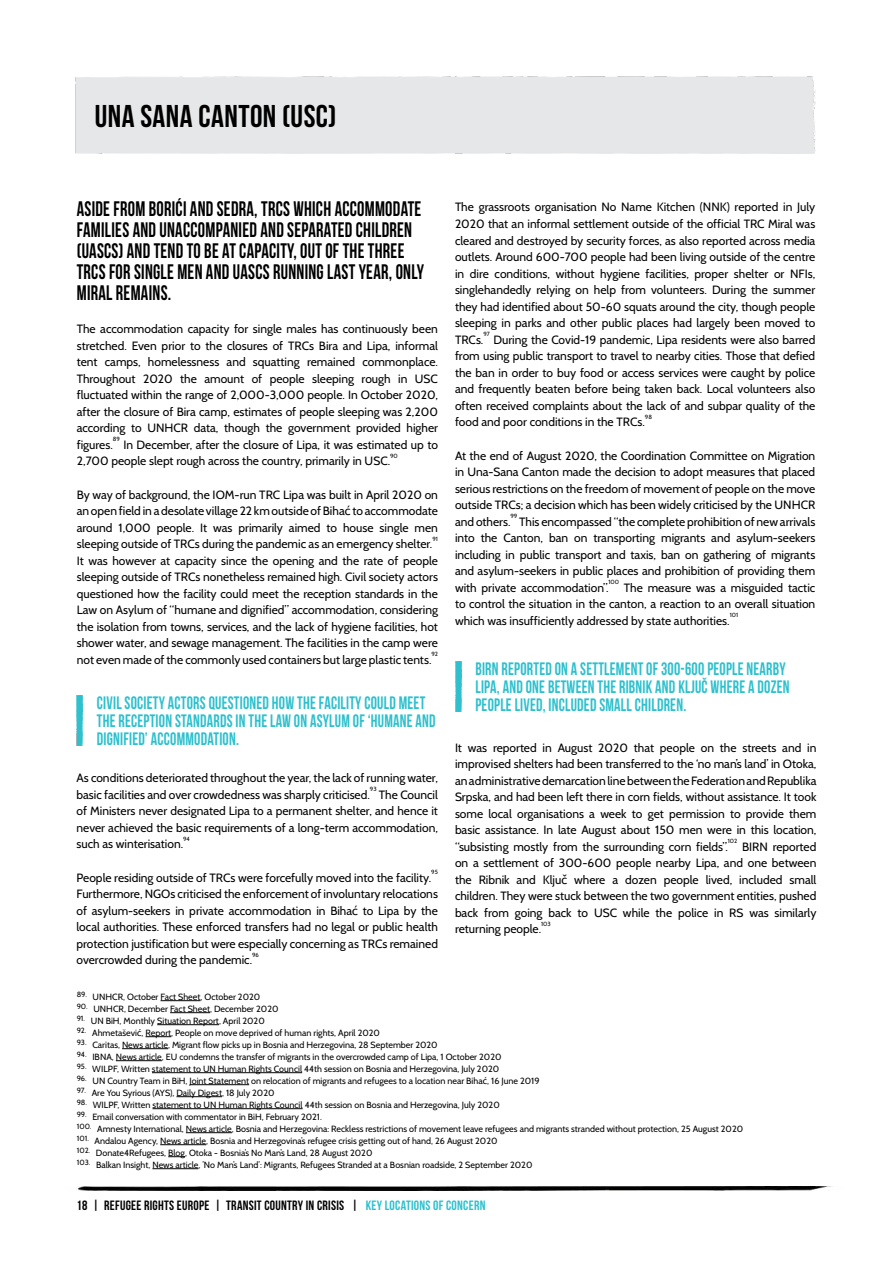
<style>
.page{position:relative;width:893px;height:1263px;background:#fff}
.page>*{position:absolute;margin:0;border:0;box-sizing:border-box;transform-origin:0 0}
.t1{font:31.5px "Bebas Neue";letter-spacing:.015em;color:#000}
.t2{font:21px/21px "Bebas Neue";letter-spacing:.015em;color:#000;scale:.88 1}
.t3{font:18px/18px "Bebas Neue";letter-spacing:.015em;color:#2cc0cd;scale:.88 1}
.t4{font:13.5px "Bebas Neue";letter-spacing:.02em;color:#000101}
.t5{font:12px/16.5px "Cabin";color:#000;text-align:justify}
.t6{font:9px/12px "Cabin";color:#000}
.t7{font:6px "Cabin";color:#000}
.s1{font-family:"Trebuchet MS"}
.s2{color:#2cc0cd}
</style>
<div class="page">
<img style="left:78px;top:1186px;width:754px;height:4px">
<hr style="left:161px;top:1000px;width:40px;height:1px;background:#000">
<hr style="left:170px;top:1012px;width:40px;height:1px;background:#000">
<hr style="left:157px;top:1024px;width:62px;height:1px;background:#000">
<svg style="left:146px;top:1036px;width:25px;height:1px"></svg>
<hr style="left:122px;top:1048px;width:46px;height:1px;background:#000">
<hr style="left:116px;top:1060px;width:46px;height:1px;background:#000">
<hr style="left:152px;top:1072px;width:150px;height:1px;background:#000">
<hr style="left:190px;top:1084px;width:59px;height:1px;background:#000">
<hr style="left:176px;top:1096px;width:46px;height:1px;background:#000">
<hr style="left:152px;top:1108px;width:151px;height:1px;background:#000">
<hr style="left:186px;top:1132px;width:46px;height:1px;background:#000">
<hr style="left:160px;top:1144px;width:46px;height:1px;background:#000">
<svg style="left:168px;top:1156px;width:17px;height:1px"></svg>
<hr style="left:152px;top:1168px;width:46px;height:1px;background:#000">
<img style="left:77px;top:696px;width:6px;height:50px">
<img style="left:455px;top:662px;width:6px;height:50px">
<h1 class="t1" style="left:95px;top:98px;width:243px">UNA SANA CANTON (USC)</h1>
<h2 class="t2" style="left:77px;top:198px;width:396px">ASIDE FROM BORIĆI AND SEDRA, TRCS WHICH ACCOMMODATE FAMILIES AND UNACCOMPANIED AND SEPARATED CHILDREN (UASCS) AND TEND TO BE AT CAPACITY, OUT OF THE THREE TRCS FOR SINGLE MEN AND UASCS RUNNING LAST YEAR, ONLY MIRAL REMAINS.</h2>
<p class="t5" style="left:77px;top:321px;width:363px">The accommodation capacity for single males has continuously been stretched. Even prior to the closures of TRCs Bira and Lipa, informal tent camps, homelessness and squatting remained commonplace.<br>Throughout 2020 the amount of people sleeping rough in USC fluctuated within the range of 2,000-3,000 people. In October 2020, after the closure of Bira camp, estimates of people sleeping was 2,200 according to UNHCR data, though the government provided higher figures.</p>
<p class="t7" style="left:113px;top:435px;width:9px">89</p>
<p class="t5" style="left:77px;top:436px;width:363px;text-indent:47px">In December, after the closure of Lipa, it was estimated up to<br>2,700 people slept rough across the country, primarily in USC.</p>
<p class="t7" style="left:390px;top:452px;width:9px">90</p>
<p class="t5" style="left:77px;top:486px;width:363px">By way of background, the IOM-run TRC Lipa was built in April 2020 on an open field in a desolate village 22 km outside of Biha<span class="s1">ć</span> to accommodate around 1,000 people. It was primarily aimed to house single men sleeping outside of TRCs during the pandemic as an emergency shelter.</p>
<p class="t7" style="left:432px;top:535px;width:7px">91</p>
<p class="t5" style="left:77px;top:552px;width:363px">It was however at capacity since the opening and the rate of people sleeping outside of TRCs nonetheless remained high. Civil society actors questioned how the facility could meet the reception standards in the Law on Asylum of “humane and dignified” accommodation, considering the isolation from towns, services, and the lack of hygiene facilities, hot shower water, and sewage management. The facilities in the camp were not even made of the commonly used containers but large plastic tents.</p>
<p class="t7" style="left:431px;top:650px;width:8px">92</p>
<h3 class="t3" style="left:97px;top:694px;width:387px">CIVIL SOCIETY ACTORS QUESTIONED HOW THE FACILITY COULD MEET<br>THE RECEPTION STANDARDS IN THE LAW ON ASYLUM OF ‘HUMANE AND<br>DIGNIFIED’ ACCOMMODATION.</h3>
<p class="t5" style="left:77px;top:769px;width:363px">As conditions deteriorated throughout the year, the lack of running water, basic facilities and over crowdedness was sharply criticised.</p>
<p class="t7" style="left:370px;top:785px;width:8px">93</p>
<p class="t5" style="left:77px;top:786px;width:363px;text-indent:302px">The Council of Ministers never designated Lipa to a permanent shelter, and hence it never achieved the basic requirements of a long-term accommodation, such as winterisation.</p>
<p class="t7" style="left:183px;top:835px;width:8px">94</p>
<p class="t5" style="left:77px;top:869px;width:356px">People residing outside of TRCs were forcefully moved into the facility.</p>
<p class="t7" style="left:431px;top:868px;width:8px">95</p>
<p class="t5" style="left:77px;top:885px;width:363px">Furthermore, NGOs criticised the enforcement of involuntary relocations of asylum-seekers in private accommodation in Biha<span class="s1">ć</span> to Lipa by the local authorities. These enforced transfers had no legal or public health protection justification but were especially concerning as TRCs remained overcrowded during the pandemic.</p>
<p class="t7" style="left:252px;top:951px;width:8px">96</p>
<p class="t5" style="left:455px;top:199px;width:362px">The grassroots organisation No Name Kitchen (NNK) reported in July 2020 that an informal settlement outside of the official TRC Miral was cleared and destroyed by security forces, as also reported across media outlets. Around 600-700 people had been living outside of the centre in dire conditions, without hygiene facilities, proper shelter or NFIs, singlehandedly relying on help from volunteers. During the summer they had identified about 50-60 squats around the city, though people sleeping in parks and other public places had largely been moved to TRCs.</p>
<p class="t7" style="left:483px;top:330px;width:8px">97</p>
<p class="t5" style="left:455px;top:331px;width:362px;text-indent:38px">During the Covid-19 pandemic, Lipa residents were also barred from using public transport to travel to nearby cities. Those that defied the ban in order to buy food or access services were caught by police and frequently beaten before being taken back. Local volunteers also often received complaints about the lack of and subpar quality of the food and poor conditions in the TRCs.</p>
<p class="t7" style="left:645px;top:413px;width:9px">98</p>
<p class="t5" style="left:455px;top:447px;width:362px">At the end of August 2020, the Coordination Committee on Migration in Una-Sana Canton made the decision to adopt measures that placed serious restrictions on the freedom of movement of people on the move outside TRCs; a decision which has been widely criticised by the UNHCR and others.</p>
<p class="t7" style="left:510px;top:512px;width:8px">99</p>
<p class="t5" style="left:455px;top:513px;width:362px;text-indent:64px">This encompassed “the complete prohibition of new arrivals into the Canton, ban on transporting migrants and asylum-seekers including in public transport and taxis, ban on gathering of migrants and asylum-seekers in public places and prohibition of providing them with private accommodation”.</p>
<p class="t7" style="left:608px;top:578px;width:12px">100</p>
<p class="t5" style="left:455px;top:579px;width:362px;text-indent:169px">The measure was a misguided tactic to control the situation in the canton, a reaction to an overall situation which was insufficiently addressed by state authorities.</p>
<p class="t7" style="left:730px;top:611px;width:10px">101</p>
<h3 class="t3" style="left:475px;top:660px;width:358px">BIRN REPORTED ON A SETTLEMENT OF 300-600 PEOPLE NEARBY<br>LIPA, AND ONE BETWEEN THE RIBNIK AND KLJUČ WHERE A DOZEN<br>PEOPLE LIVED, INCLUDED SMALL CHILDREN.</h3>
<p class="t5" style="left:455px;top:739px;width:363px">It was reported in August 2020 that people on the streets and in improvised shelters had been transferred to the ‘no man’s land’ in Otoka, an administrative demarcation line between the Federation and Republika Srpska, and had been left there in corn fields, without assistance. It took some local organisations a week to get permission to provide them basic assistance. In late August about 150 men were in this location, “subsisting mostly from the surrounding corn fields”.</p>
<p class="t7" style="left:728px;top:837px;width:11px">102</p>
<p class="t5" style="left:455px;top:838px;width:363px;text-indent:287px">BIRN reported on a settlement of 300-600 people nearby Lipa, and one between the Ribnik and Klju<span class="s1">č</span> where a dozen people lived, included small children. They were stuck between the two government entities, pushed back from going back to USC while the police in RS was similarly returning people.</p>
<p class="t7" style="left:541px;top:920px;width:11px">103</p>
<p class="t6" style="left:77px;top:990px;width:185px"><sup>89.</sup> UNHCR, October Fact Sheet, October 2020</p>
<p class="t6" style="left:77px;top:1002px;width:203px"><sup>90.</sup> UNHCR, December Fact Sheet, December 2020</p>
<p class="t6" style="left:77px;top:1014px;width:190px"><sup>91.</sup> UN BiH, Monthly Situation Report, April 2020</p>
<p class="t6" style="left:77px;top:1026px;width:305px"><sup>92.</sup> Ahmetaševi<span class="s1">ć</span>, Report, People on move deprived of human rights, April 2020</p>
<p class="t6" style="left:77px;top:1038px;width:363px"><sup>93.</sup> Caritas, News article, Migrant flow picks up in Bosnia and Herzegovina, 28 September 2020</p>
<p class="t6" style="left:77px;top:1050px;width:426px"><sup>94.</sup> IBNA, News article, EU condemns the transfer of migrants in the overcrowded camp of Lipa, 1 October 2020</p>
<p class="t6" style="left:77px;top:1062px;width:424px"><sup>95.</sup> WILPF, Written statement to UN Human Rights Council 44th session on Bosnia and Herzegovina, July 2020</p>
<p class="t6" style="left:77px;top:1074px;width:464px"><sup>96.</sup> UN Country Team in BiH, Joint Statement on relocation of migrants and refugees to a location near Biha<span class="s1">ć</span>, 16 June 2019</p>
<p class="t6" style="left:77px;top:1086px;width:199px"><sup>97.</sup> Are You Syrious (AYS), Daily Digest, 18 July 2020</p>
<p class="t6" style="left:77px;top:1098px;width:425px"><sup>98.</sup> WILPF, Written statement to UN Human Rights Council 44th session on Bosnia and Herzegovina, July 2020</p>
<p class="t6" style="left:77px;top:1110px;width:668px"><sup>99.</sup> Email conversation with commentator in BiH, February 2021.<br><sup>100.</sup> Amnesty International, News article, Bosnia and Herzegovina: Reckless restrictions of movement leave refugees and migrants stranded without protection, 25 August 2020<br><sup>101.</sup> Andalou Agency, News article, Bosnia and Herzegovina’s refugee crisis getting out of hand, 26 August 2020<br><sup>102.</sup> Donate4Refugees, Blog, Otoka - Bosnia’s No Man’s Land, 28 August 2020<br><sup>103.</sup> Balkan Insight, News article, ’No Man’s Land’: Migrants, Refugees Stranded at a Bosnian roadside, 2 September 2020</p>
<p class="t4" style="left:77px;top:1197px;width:410px">18 | REFUGEE RIGHTS EUROPE | TRANSIT COUNTRY IN CRISIS | <span class="s2">KEY LOCATIONS OF CONCERN</span></p>
</div>
